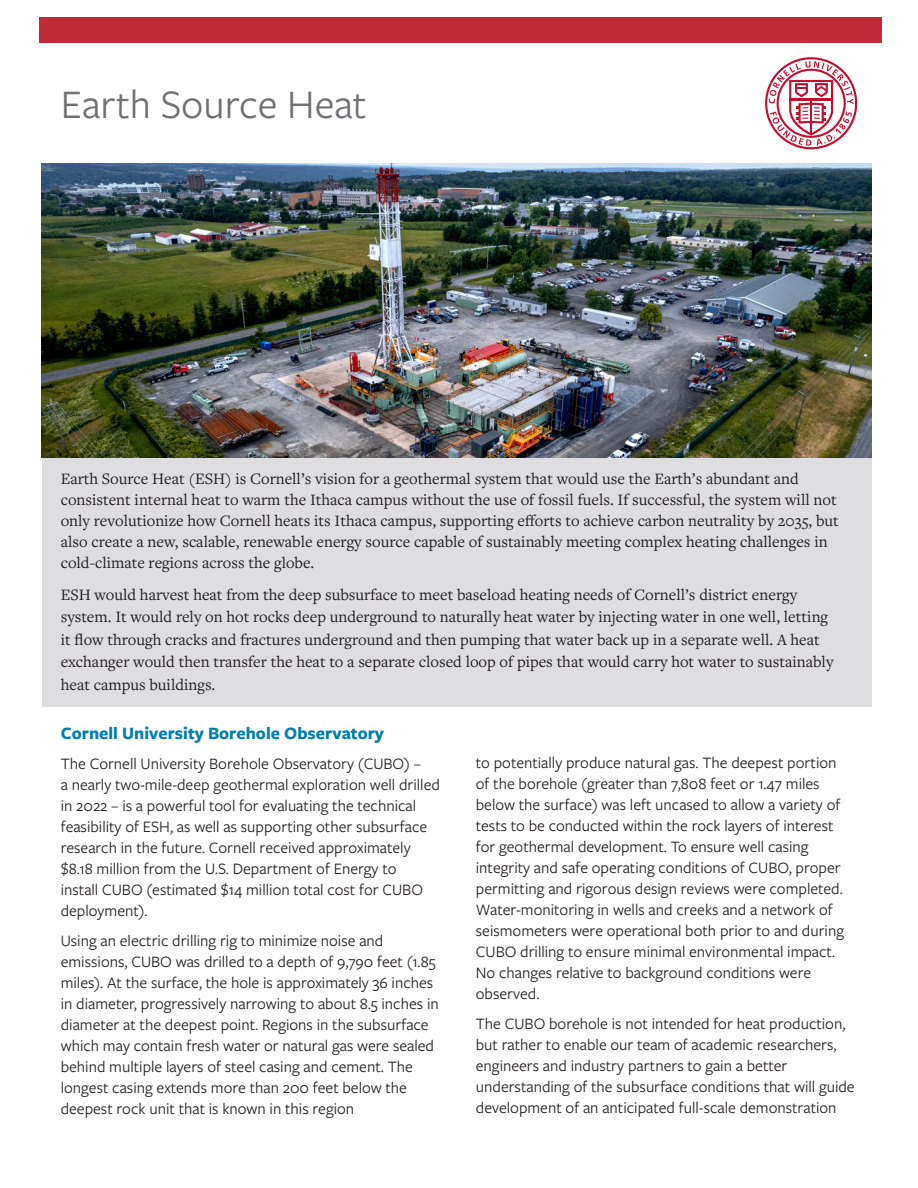
<style>
.page{position:relative;width:918px;height:1188px;background:#fff}
.page>*{position:absolute;margin:0;border:0;box-sizing:border-box;transform-origin:0 0}
.t1{font:42px "Freight Sans Pro";color:#717074}
.t2{font:700 18px "Freight Sans Pro";color:#007eb3}
.t3{font:16.5px/21px "Freight Sans Pro";color:#231f20}
.t4{font:16.5px/21px "Freight Text Pro";color:#231f20}
</style>
<div class="page">
<div style="left:42px;top:457px;width:830px;height:250px;background:#dedee1"></div>
<div style="left:39px;top:17px;width:842px;height:26px;background:#bf2b37"></div>
<svg style="left:765px;top:57px;width:92px;height:92px"></svg>
<img style="left:42px;top:163px;width:829px;height:294px">
<h1 class="t1" style="left:61px;top:76px;width:308px">Earth Source Heat</h1>
<p class="t4" style="left:61px;top:468px;width:780px">Earth Source Heat (ESH) is Cornell’s vision for a geothermal system that would use the Earth’s abundant and consistent internal heat to warm the Ithaca campus without the use of fossil fuels. If successful, the system will not only revolutionize how Cornell heats its Ithaca campus, supporting eforts to achieve carbon neutrality by 2035, but also create a new, scalable, renewable energy source capable of sustainably meeting complex heating challenges in cold-climate regions across the globe.</p>
<p class="t4" style="left:61px;top:582px;width:774px;line-height:22.5px">ESH would harvest heat from the deep subsurface to meet baseload heating needs of Cornell’s district energy system. It would rely on hot rocks deep underground to naturally heat water by injecting water in one well, letting it fow through cracks and fractures underground and then pumping that water back up in a separate well. A heat exchanger would then transfer the heat to a separate closed loop of pipes that would carry hot water to sustainably heat campus buildings.</p>
<p class="t2" style="left:61px;top:721px;width:325px">Cornell University Borehole Observatory</p>
<p class="t3" style="left:61px;top:753px;width:381px">The Cornell University Borehole Observatory (CUBO) –<br>a nearly two-mile-deep geothermal exploration well drilled in 2022 – is a powerful tool for evaluating the technical feasibility of ESH, as well as supporting other subsurface research in the future. Cornell received approximately $8.18 million from the U.S. Department of Energy to<br>install CUBO (estimated $14 million total cost for CUBO deployment).</p>
<p class="t3" style="left:61px;top:930px;width:380px">Using an electric drilling rig to minimize noise and emissions, CUBO was drilled to a depth of 9,790 feet (1.85 miles). At the surface, the hole is approximately 36 inches in diameter, progressively narrowing to about 8.5 inches in diameter at the deepest point. Regions in the subsurface which may contain fresh water or natural gas were sealed behind multiple layers of steel casing and cement. The longest casing extends more than 200 feet below the deepest rock unit that is known in this region</p>
<p class="t3" style="left:476px;top:752px;width:370px">to potentially produce natural gas. The deepest portion of the borehole (greater than 7,808 feet or 1.47 miles below the surface) was left uncased to allow a variety of tests to be conducted within the rock layers of interest for geothermal development. To ensure well casing integrity and safe operating conditions of CUBO, proper permitting and rigorous design reviews were completed.<br>Water-monitoring in wells and creeks and a network of seismometers were operational both prior to and during CUBO drilling to ensure minimal environmental impact.<br>No changes relative to background conditions were observed.</p>
<p class="t3" style="left:476px;top:1013px;width:380px">The CUBO borehole is not intended for heat production, but rather to enable our team of academic researchers, engineers and industry partners to gain a better understanding of the subsurface conditions that will guide development of an anticipated full-scale demonstration</p>
</div>
